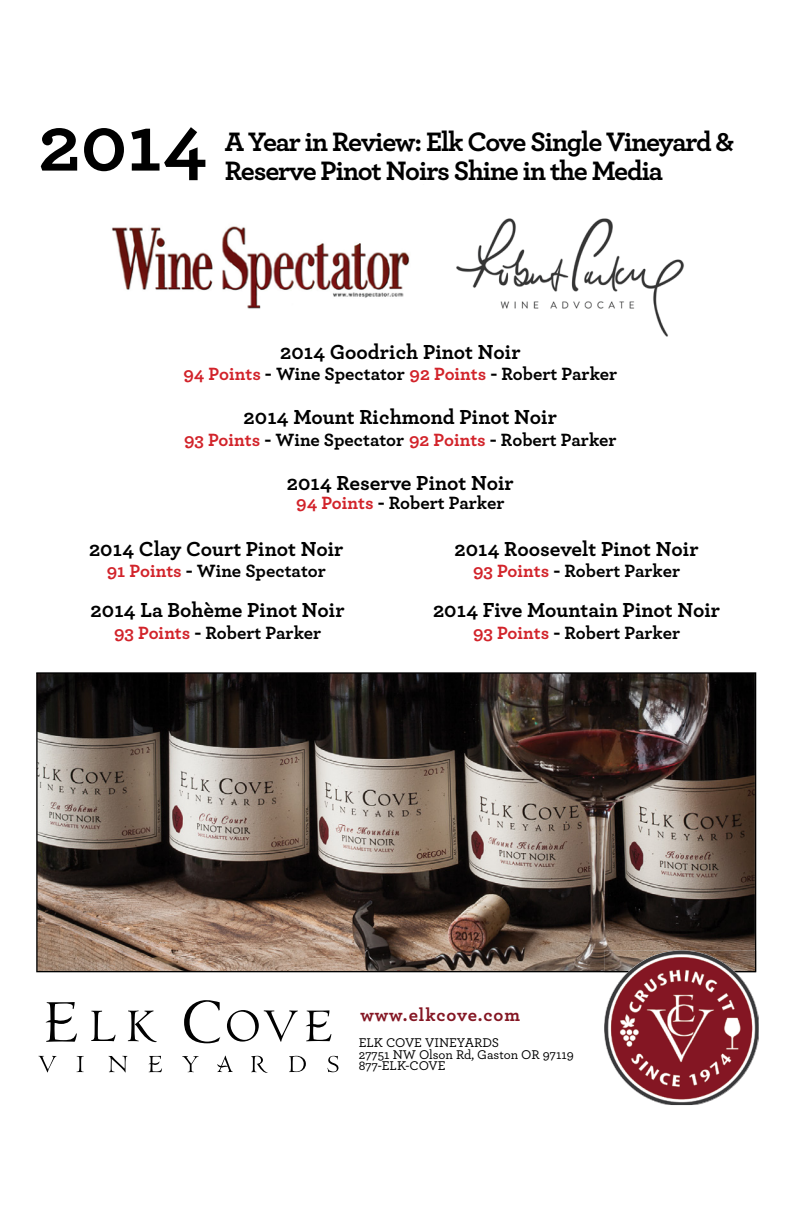
<style>
.page{position:relative;width:792px;height:1224px;background:#fff}
.page>*{position:absolute;margin:0;border:0;box-sizing:border-box;transform-origin:0 0}
.t1{font:700 79.8px "Archer";color:#000}
.t2{font:700 28px "Archer";letter-spacing:-.04em;color:#000}
.t3{font:700 21.2px "Archer";color:#000}
.t4{font:700 18.6px "Archer";color:#000}
.t5{font:700 18.6px "Archer";letter-spacing:.05em;color:#841623}
.t6{font:500 13.4px/12px "Archer";color:#000}
.s1{color:#d2232a}
</style>
<div class="page">
<svg style="left:36px;top:672px;width:720px;height:300px"></svg>
<img style="left:456px;top:218px;width:228px;height:119px">
<img style="left:112px;top:226px;width:298px;height:83px">
<img style="left:604px;top:951px;width:155px;height:154px">
<img style="left:604px;top:951px;width:130px;height:21px">
<img style="left:734px;top:951px;width:22px;height:21px">
<img style="left:604px;top:1028px;width:67px;height:77px">
<svg style="left:38px;top:1056px;width:18px;height:16px"></svg>
<svg style="left:77px;top:1056px;width:7px;height:16px"></svg>
<svg style="left:109px;top:1056px;width:18px;height:16px"></svg>
<svg style="left:182px;top:1056px;width:17px;height:16px"></svg>
<svg style="left:251px;top:1056px;width:17px;height:17px"></svg>
<svg style="left:289px;top:1056px;width:17px;height:16px"></svg>
<svg style="left:327px;top:1056px;width:11px;height:16px"></svg>
<svg style="left:217px;top:1056px;width:16px;height:16px"></svg>
<svg style="left:148px;top:1056px;width:14px;height:16px"></svg>
<svg style="left:91px;top:1011px;width:25px;height:30px"></svg>
<svg style="left:184px;top:1000px;width:36px;height:43px"></svg>
<svg style="left:227px;top:1010px;width:71px;height:32px"></svg>
<svg style="left:45px;top:1002px;width:32px;height:40px"></svg>
<svg style="left:306px;top:1010px;width:25px;height:31px"></svg>
<svg style="left:128px;top:1010px;width:29px;height:32px"></svg>
<p class="t1" style="left:38px;top:81px;width:170px">2014</p>
<p class="t2" style="left:225px;top:119px;width:511px">A Year in Review: Elk Cove Single Vineyard &amp;</p>
<p class="t2" style="left:225px;top:148px;width:440px">Reserve Pinot Noirs Shine in the Media</p>
<p class="t3" style="left:280px;top:335px;width:242px">2014 Goodrich Pinot Noir</p>
<p class="t4" style="left:183px;top:359px;width:435px"><span class="s1">94 Points</span> - Wine Spectator <span class="s1">92 Points</span> - Robert Parker</p>
<p class="t3" style="left:244px;top:401px;width:315px">2014 Mount Richmond Pinot Noir</p>
<p class="t4" style="left:184px;top:425px;width:434px"><span class="s1">93 Points</span> - Wine Spectator <span class="s1">92 Points</span> - Robert Parker</p>
<p class="t3" style="left:287px;top:466px;width:229px">2014 Reserve Pinot Noir</p>
<p class="t4" style="left:296px;top:488px;width:210px"><span class="s1">94 Points</span> - Robert Parker</p>
<p class="t3" style="left:89px;top:532px;width:256px">2014 Clay Court Pinot Noir</p>
<p class="t4" style="left:107px;top:557px;width:221px"><span class="s1">91 Points</span> - Wine Spectator</p>
<p class="t3" style="left:91px;top:593px;width:256px">2014 La Bohème Pinot Noir</p>
<p class="t4" style="left:114px;top:618px;width:209px"><span class="s1">93 Points</span> - Robert Parker</p>
<p class="t3" style="left:455px;top:532px;width:246px">2014 Roosevelt Pinot Noir</p>
<p class="t4" style="left:473px;top:557px;width:209px"><span class="s1">93 Points</span> - Robert Parker</p>
<p class="t3" style="left:433px;top:593px;width:289px">2014 Five Mountain Pinot Noir</p>
<p class="t4" style="left:473px;top:618px;width:209px"><span class="s1">93 Points</span> - Robert Parker</p>
<p class="t5" style="left:360px;top:1001px;width:161px">www.elkcove.com</p>
<p class="t6" style="left:359px;top:1035px;width:217px">ELK COVE VINEYARDS<br>27751 NW Olson Rd, Gaston OR 97119<br>877-ELK-COVE</p>
</div>
